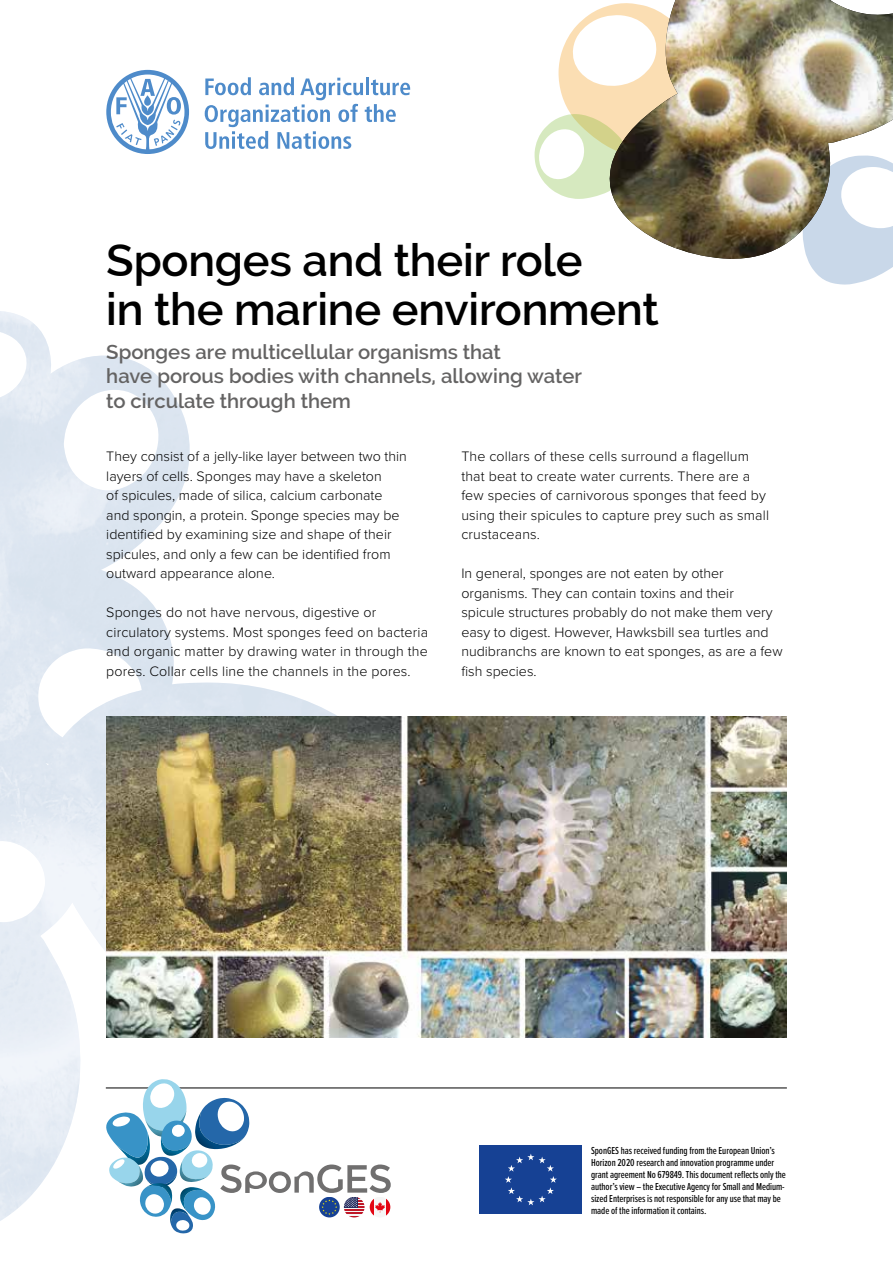
<style>
.page{position:relative;width:893px;height:1263px;background:#fff}
.page>*{position:absolute;margin:0;border:0;box-sizing:border-box;transform-origin:0 0}
.t1{font:600 45px/48.8px "Raleway";letter-spacing:-.005em;color:#000}
.t2{font:600 20.25px/24.5px "Raleway";color:#646363}
.t3{font:300 14.25px/19.5px "Proxima Nova";color:#000}
.t4{font:500 10.5px/12px "Proxima Nova Ex Cn";letter-spacing:-.005em;color:#000}
</style>
<div class="page">
<img style="left:0;top:311px;width:415px;height:923px">
<svg style="left:106px;top:70px;width:83px;height:84px"></svg>
<svg style="left:205px;top:77px;width:205px;height:72px"></svg>
<svg style="left:534px;top:6px;width:72px;height:193px"></svg>
<svg style="left:807px;top:259px;width:86px;height:26px"></svg>
<img style="left:606px;top:0;width:287px;height:259px">
<hr style="left:106px;top:1087px;width:681px;height:1px;background:#000">
<svg style="left:106px;top:1079px;width:285px;height:154px"></svg>
<div style="left:479px;top:1145px;width:103px;height:69px;background:#164194"></div>
<svg style="left:505px;top:1153px;width:52px;height:52px"></svg>
<img style="left:106px;top:717px;width:680px;height:320px">
<h1 class="t1" style="left:106px;top:236px;width:554px">Sponges and their role<br>in the marine environment</h1>
<h2 class="t2" style="left:106px;top:340px;width:477px">Sponges are multicellular organisms that<br>have porous bodies with channels, allowing water to circulate through them</h2>
<p class="t3" style="left:106px;top:446px;width:302px">They consist of a jelly-like layer between two thin layers of cells. Sponges may have a skeleton<br>of spicules, made of silica, calcium carbonate and spongin, a protein. Sponge species may be identified by examining size and shape of their spicules, and only a few can be identified from outward appearance alone.</p>
<p class="t3" style="left:106px;top:602px;width:323px">Sponges do not have nervous, digestive or circulatory systems. Most sponges feed on bacteria and organic matter by drawing water in through the pores. Collar cells line the channels in the pores.</p>
<p class="t3" style="left:461px;top:446px;width:309px">The collars of these cells surround a flagellum that beat to create water currents. There are a few species of carnivorous sponges that feed by using their spicules to capture prey such as small crustaceans.</p>
<p class="t3" style="left:461px;top:563px;width:323px">In general, sponges are not eaten by other organisms. They can contain toxins and their<br>spicule structures probably do not make them very easy to digest. However, Hawksbill sea turtles and nudibranchs are known to eat sponges, as are a few fish species.</p>
<p class="t4" style="left:591px;top:1144px;width:196px">SponGES has received funding from the European Union’s Horizon 2020 research and innovation programme under grant agreement No 679849. This document reflects only the author’s view – the Executive Agency for Small and Medium&shy;sized Enterprises is not responsible for any use that may be made of the information it contains.</p>
</div>
